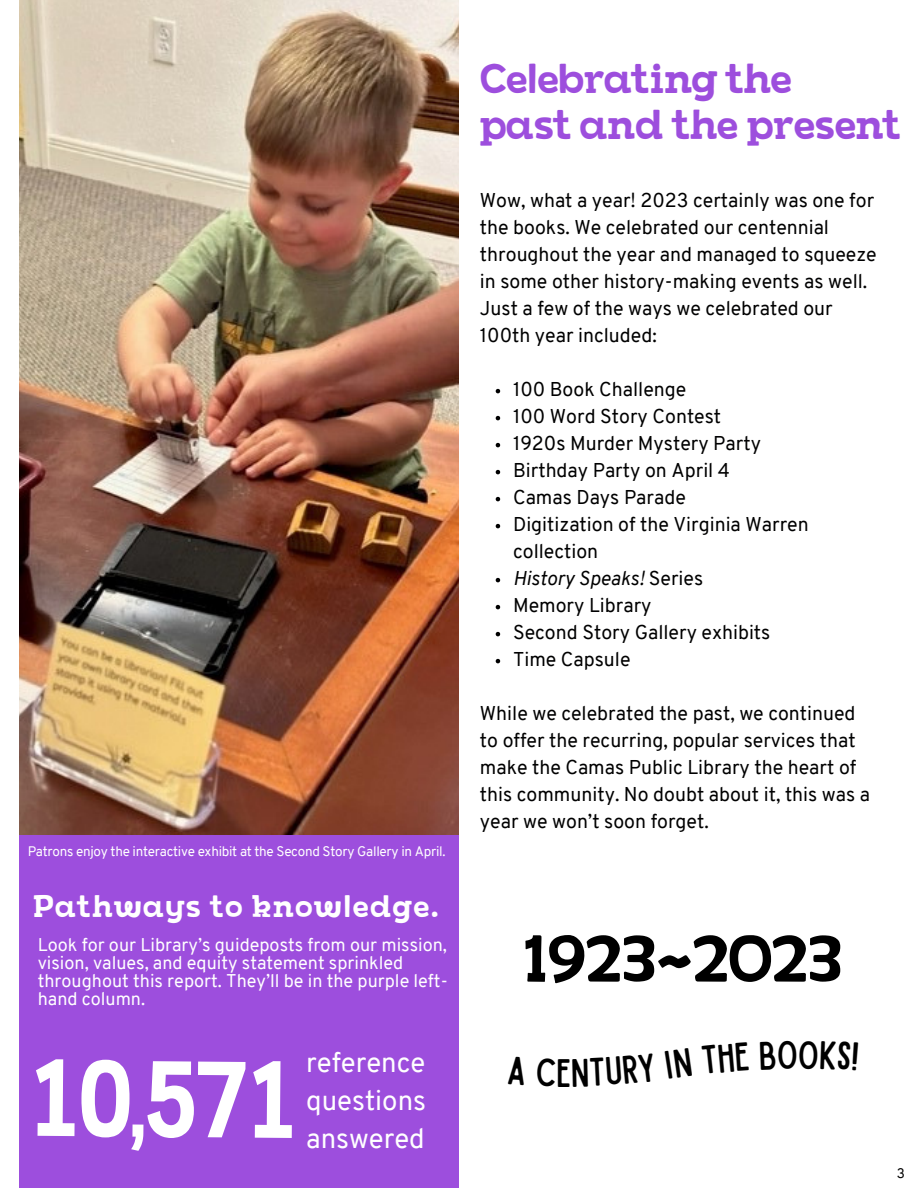
<style>
.page{position:relative;width:918px;height:1188px;background:#fff}
.page>*{position:absolute;margin:0;border:0;box-sizing:border-box;transform-origin:0 0}
.t1{font:700 108px "Cloud Cond";color:#fff}
.t2{font:66.3px "Marty Two";color:#000}
.t3{font:42px/46.2px "Marty Two";color:#9d4edd}
.t4{font:31.95px "Sailors Condensed";color:#000}
.t5{font:31.2px "Marty Two";letter-spacing:.05em;color:#fff}
.t6{font:27.6px/38.2px "Overpass";color:#fff;text-align:justify}
.t7{font:19.5px/27px "Overpass";color:#000001}
.t8{font:italic 19.5px "Overpass";color:#000001}
.t9{font:18px/18px "Overpass";color:#fff}
.t10{font:13.5px "Overpass";letter-spacing:-.02em;color:#fff}
.t11{font:13.5px "Overpass";color:#000}
.s1{font-style:normal}
</style>
<div class="page">
<img style="left:19px;top:0;width:439px;height:835px">
<div style="left:19px;top:835px;width:440px;height:353px;background:#9d4edd"></div>
<svg style="left:496px;top:389px;width:4px;height:4px"></svg>
<svg style="left:496px;top:416px;width:4px;height:4px"></svg>
<svg style="left:496px;top:443px;width:4px;height:4px"></svg>
<svg style="left:496px;top:470px;width:4px;height:4px"></svg>
<svg style="left:496px;top:497px;width:4px;height:4px"></svg>
<svg style="left:496px;top:524px;width:4px;height:4px"></svg>
<svg style="left:496px;top:578px;width:4px;height:4px"></svg>
<svg style="left:496px;top:605px;width:4px;height:4px"></svg>
<svg style="left:496px;top:632px;width:4px;height:4px"></svg>
<svg style="left:496px;top:659px;width:4px;height:4px"></svg>
<p class="t10" style="left:28px;top:846px;width:419px">Patrons enjoy the interactive exhibit at the Second Story Gallery in April.</p>
<h3 class="t5" style="left:33px;top:894px;width:408px">Pathways to knowledge.</h3>
<p class="t9" style="left:38px;top:938px;width:412px">Look for our Library’s guideposts from our mission, vision, values, and equity statement sprinkled throughout this report. They’ll be in the purple left&shy;hand column.</p>
<h1 class="t1" style="left:29px;top:1058px;width:271px">10,571</h1>
<h3 class="t6" style="left:306px;top:1046px;width:121px">reference questions answered</h3>
<p class="t3" style="left:480px;top:59px;width:422px">Celebrating the<br>past and the present</p>
<h4 class="t7" style="left:480px;top:188px;width:398px">Wow, what a year! 2023 certainly was one for the books. We celebrated our centennial throughout the year and managed to squeeze in some other history-making events as well.<br>Just a few of the ways we celebrated our 100th year included:</h4>
<h6 class="t7" style="left:513px;top:377px;width:175px">100 Book Challenge</h6>
<h1 class="t7" style="left:513px;top:404px;width:210px">100 Word Story Contest</h1>
<h5 class="t7" style="left:513px;top:431px;width:249px">1920s Murder Mystery Party</h5>
<h3 class="t7" style="left:513px;top:458px;width:219px">Birthday Party on April 4</h3>
<h6 class="t7" style="left:513px;top:485px;width:174px">Camas Days Parade</h6>
<p class="t7" style="left:513px;top:512px;width:297px">Digitization of the Virginia Warren collection</p>
<p class="t8" style="left:513px;top:570px;width:192px">History Speaks! <span class="s1">Series</span></p>
<p class="t7" style="left:513px;top:593px;width:140px">Memory Library</p>
<p class="t7" style="left:513px;top:620px;width:259px">Second Story Gallery exhibits</p>
<p class="t7" style="left:513px;top:647px;width:119px">Time Capsule</p>
<p class="t7" style="left:480px;top:701px;width:392px">While we celebrated the past, we continued to offer the recurring, popular services that make the Camas Public Library the heart of this community. No doubt about it, this was a year we won’t soon forget.</p>
<p class="t2" style="left:523px;top:932px;width:320px">1923-2023</p>
<h6 class="t4" style="left:557px;top:1059px;width:16px">e</h6>
<p class="t11" style="left:897px;top:1168px;width:10px">3</p>
</div>
